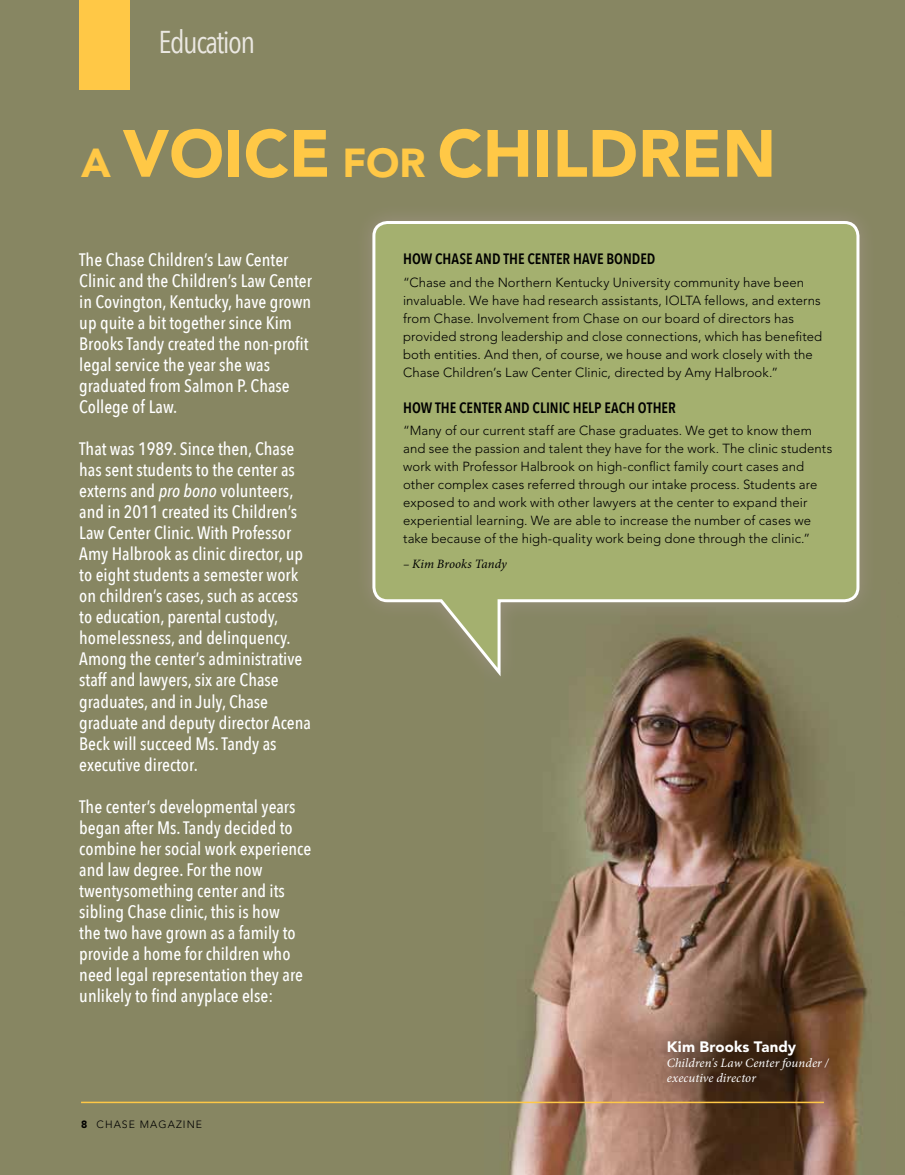
<style>
.page{position:relative;width:905px;height:1175px;background:#fff}
.page>*{position:absolute;margin:0;border:0;box-sizing:border-box;transform-origin:0 0}
.t1{font:900 66px "Avenir LT Std";color:#ffc846}
.t2{font:31.5px "Avenir Next Condensed";letter-spacing:-.05em;color:#ebe8e2}
.t3{font:500 18px/21px "Avenir Next Condensed";color:#fff}
.t4{font:600 15px "Avenir Next Condensed";color:#000}
.t5{font:900 15px "Avenir LT Std";letter-spacing:.01em;color:#fff}
.t6{font:300 13.2px/18px "Avenir LT Std";letter-spacing:.01em;color:#000}
.t7{font:italic 12.75px/15px "Minion Pro";letter-spacing:.005em;color:#fff}
.t8{font:italic 12.75px "Minion Pro";letter-spacing:.005em;color:#000}
.t9{font:300 10.5px "Avenir LT Std";letter-spacing:.1em;color:#000}
.s1{font-size:40.2px}
.s2{font-style:italic}
.s3{font-weight:900}
</style>
<div class="page">
<div style="left:0;top:0;width:904px;height:1174px;background:#878662"></div>
<img style="left:484px;top:691px;width:385px;height:483px">
<hr style="left:81px;top:1101px;width:743px;height:2px;background:#ffc846">
<div style="left:79px;top:0;width:51px;height:89px;background:#ffc846"></div>
<svg style="left:371px;top:219px;width:489px;height:461px;background:#a0a96f"></svg>
<div style="left:649px;top:1023px;width:195px;height:76px;background:#000;opacity:.75"></div>
<h2 class="t2" style="left:158px;top:15px;width:98px">Education</h2>
<h1 class="t1" style="left:81px;top:114px;width:696px"><span class="s1">A</span> VOICE <span class="s1">FOR</span> CHILDREN</h1>
<p class="t3" style="left:79px;top:249px;width:234px">The Chase Children’s Law Center<br>Clinic and the Children’s Law Center in Covington, Kentucky, have grown up quite a bit together since Kim<br>Brooks Tandy created the non-profit legal service the year she was graduated from Salmon P. Chase<br>College of Law.</p>
<p class="t3" style="left:79px;top:438px;width:233px">That was 1989. Since then, Chase has sent students to the center as externs and <span class="s2">pro bono</span> volunteers, and in 2011 created its Children’s<br>Law Center Clinic. With Professor<br>Amy Halbrook as clinic director, up to eight students a semester work on children’s cases, such as access to education, parental custody, homelessness, and delinquency.<br>Among the center’s administrative staff and lawyers, six are Chase graduates, and in July, Chase graduate and deputy director Acena<br>Beck will succeed Ms. Tandy as executive director.</p>
<p class="t3" style="left:79px;top:795px;width:233px">The center’s developmental years began after Ms. Tandy decided to combine her social work experience and law degree. For the now twentysomething center and its sibling Chase clinic, this is how<br>the two have grown as a family to provide a home for children who need legal representation they are unlikely to find anyplace else:</p>
<p class="t9" style="left:81px;top:1118px;width:123px"><span class="s3">8</span> CHASE MAGAZINE</p>
<p class="t4" style="left:403px;top:246px;width:254px">HOW CHASE AND THE CENTER HAVE BONDED</p>
<p class="t6" style="left:403px;top:273px;width:420px">“Chase and the Northern Kentucky University community have been invaluable. We have had research assistants, IOLTA fellows, and externs from Chase. Involvement from Chase on our board of directors has provided strong leadership and close connections, which has benefited both entities. And then, of course, we house and work closely with the Chase Children’s Law Center Clinic, directed by Amy Halbrook.”</p>
<p class="t4" style="left:403px;top:395px;width:274px">HOW THE CENTER AND CLINIC HELP EACH OTHER</p>
<p class="t6" style="left:403px;top:422px;width:430px">“Many of our current staff are Chase graduates. We get to know them and see the passion and talent they have for the work. The clinic students work with Professor Halbrook on high-conflict family court cases and other complex cases referred through our intake process. Students are exposed to and work with other lawyers at the center to expand their experiential learning. We are able to increase the number of cases we take because of the high-quality work being done through the clinic.”</p>
<p class="t8" style="left:403px;top:554px;width:105px">– Kim Brooks Tandy</p>
<p class="t5" style="left:666px;top:1037px;width:131px">Kim Brooks Tandy</p>
<p class="t7" style="left:666px;top:1055px;width:163px">Children's Law Center founder / executive director</p>
</div>
